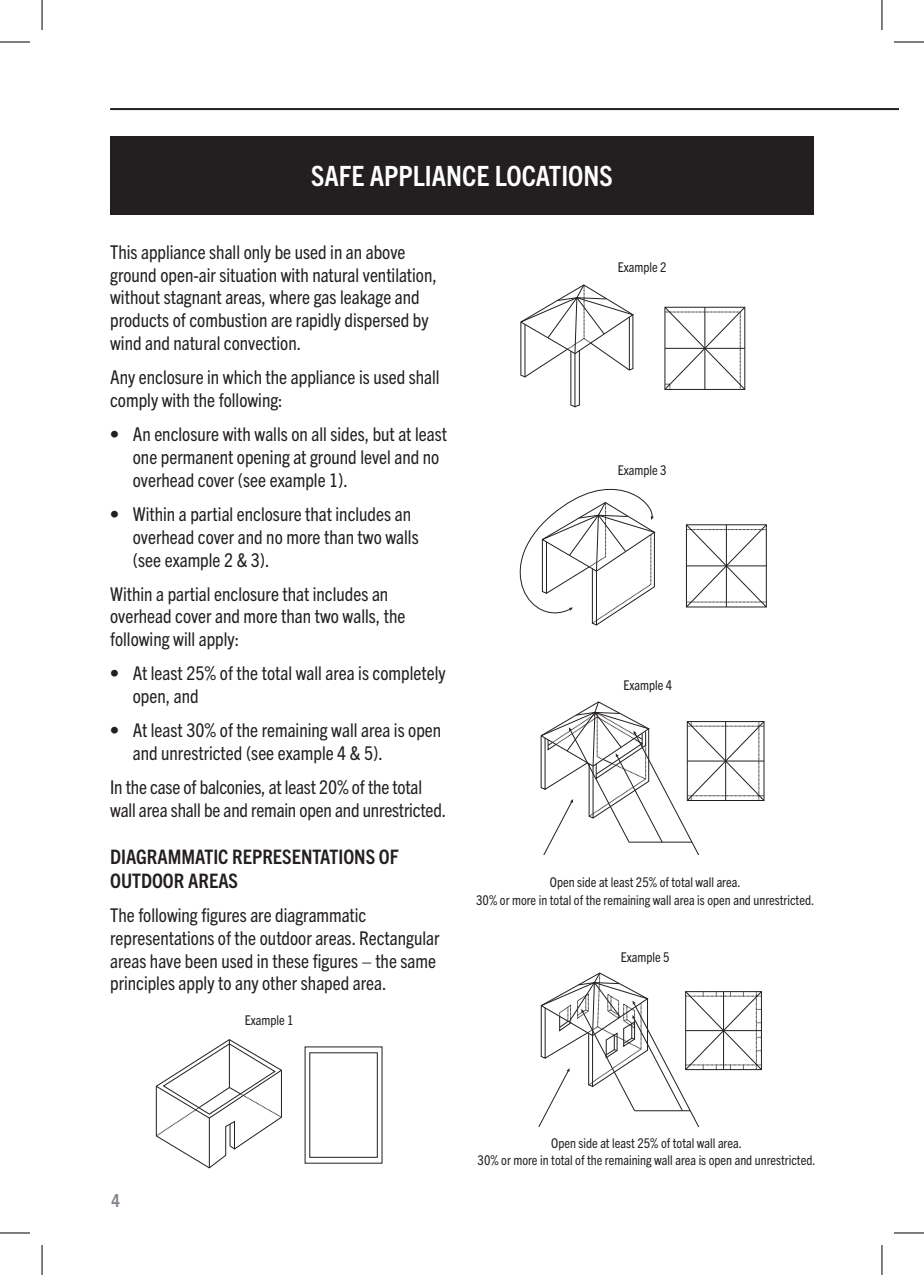
<style>
.page{position:relative;width:924px;height:1275px;background:#fff}
.page>*{position:absolute;margin:0;border:0;box-sizing:border-box;transform-origin:0 0}
.t1{font:700 condensed 28px "Trade Gothic Next LT Pro";color:#fff}
.t2{font:700 condensed 20px/24px "Trade Gothic Next LT Pro";color:#231f20}
.t3{font:condensed 19px/22.8px "Trade Gothic Next LT Pro";color:#231f20}
.t4{font:700 condensed 18px "Trade Gothic Next LT Pro";color:#80838a}
.t5{font:condensed 13.4px/17.4px "Trade Gothic Next LT Pro";color:#231f20;text-align:center}
</style>
<div class="page">
<hr style="left:110px;top:108px;width:788px;height:2px;background:#231f20">
<svg style="left:156px;top:1039px;width:126px;height:129px"></svg>
<hr style="left:229px;top:1039px;width:1px;height:48px;background:#231f20">
<svg style="left:664px;top:306px;width:82px;height:84px"></svg>
<svg style="left:520px;top:284px;width:113px;height:123px"></svg>
<svg style="left:685px;top:524px;width:81px;height:83px"></svg>
<svg style="left:519px;top:488px;width:136px;height:138px"></svg>
<svg style="left:540px;top:701px;width:224px;height:153px"></svg>
<svg style="left:538px;top:972px;width:223px;height:154px"></svg>
<div style="left:110px;top:136px;width:703px;height:79px;background:#231f20"></div>
<hr style="left:0;top:42px;width:30px;height:1px;background:#000">
<hr style="left:893px;top:42px;width:30px;height:1px;background:#000">
<hr style="left:0;top:1232px;width:30px;height:1px;background:#000">
<hr style="left:893px;top:1232px;width:30px;height:1px;background:#000">
<hr style="left:42px;top:0;width:1px;height:30px;background:#000">
<hr style="left:42px;top:1245px;width:1px;height:30px;background:#000">
<hr style="left:881px;top:0;width:1px;height:30px;background:#000">
<hr style="left:881px;top:1245px;width:1px;height:30px;background:#000">
<h1 class="t1" style="left:311px;top:157px;width:303px">SAFE APPLIANCE LOCATIONS</h1>
<p class="t3" style="left:110px;top:239px;width:328px">This appliance shall only be used in an above ground open-air situation with natural ventilation, without stagnant areas, where gas leakage and products of combustion are rapidly dispersed by wind and natural convection.</p>
<p class="t3" style="left:110px;top:365px;width:331px">Any enclosure in which the appliance is used shall comply with the following:</p>
<p class="t3" style="left:133px;top:421px;width:315px;text-indent:-23px">• An enclosure with walls on all sides, but at least one permanent opening at ground level and no overhead cover (see example 1).</p>
<p class="t3" style="left:133px;top:501px;width:287px;text-indent:-23px">• Within a partial enclosure that includes an overhead cover and no more than two walls (see example 2 &amp; 3).</p>
<p class="t3" style="left:110px;top:581px;width:297px">Within a partial enclosure that includes an overhead cover and more than two walls, the following will apply:</p>
<p class="t3" style="left:133px;top:661px;width:314px;text-indent:-23px">• At least 25% of the total wall area is completely open, and</p>
<p class="t3" style="left:133px;top:718px;width:310px;text-indent:-23px">• At least 30% of the remaining wall area is open and unrestricted (see example 4 &amp; 5).</p>
<p class="t3" style="left:110px;top:775px;width:337px">In the case of balconies, at least 20% of the total wall area shall be and remain open and unrestricted.</p>
<p class="t2" style="left:110px;top:843px;width:290px">DIAGRAMMATIC REPRESENTATIONS OF<br>OUTDOOR AREAS</p>
<p class="t3" style="left:110px;top:902px;width:331px">The following figures are diagrammatic representations of the outdoor areas. Rectangular areas have been used in these figures – the same principles apply to any other shaped area.</p>
<p class="t5" style="left:244px;top:1010px;width:50px">Example 1</p>
<p class="t5" style="left:617px;top:258px;width:50px">Example 2</p>
<p class="t5" style="left:617px;top:460px;width:50px">Example 3</p>
<p class="t5" style="left:623px;top:675px;width:50px">Example 4</p>
<p class="t5" style="left:476px;top:873px;width:339px">Open side at least 25% of total wall area.<br>30% or more in total of the remaining wall area is open and unrestricted.</p>
<p class="t5" style="left:620px;top:948px;width:50px">Example 5</p>
<p class="t4" style="left:111px;top:1188px;width:10px">4</p>
<p class="t5" style="left:477px;top:1133px;width:339px">Open side at least 25% of total wall area.<br>30% or more in total of the remaining wall area is open and unrestricted.</p>
</div>
